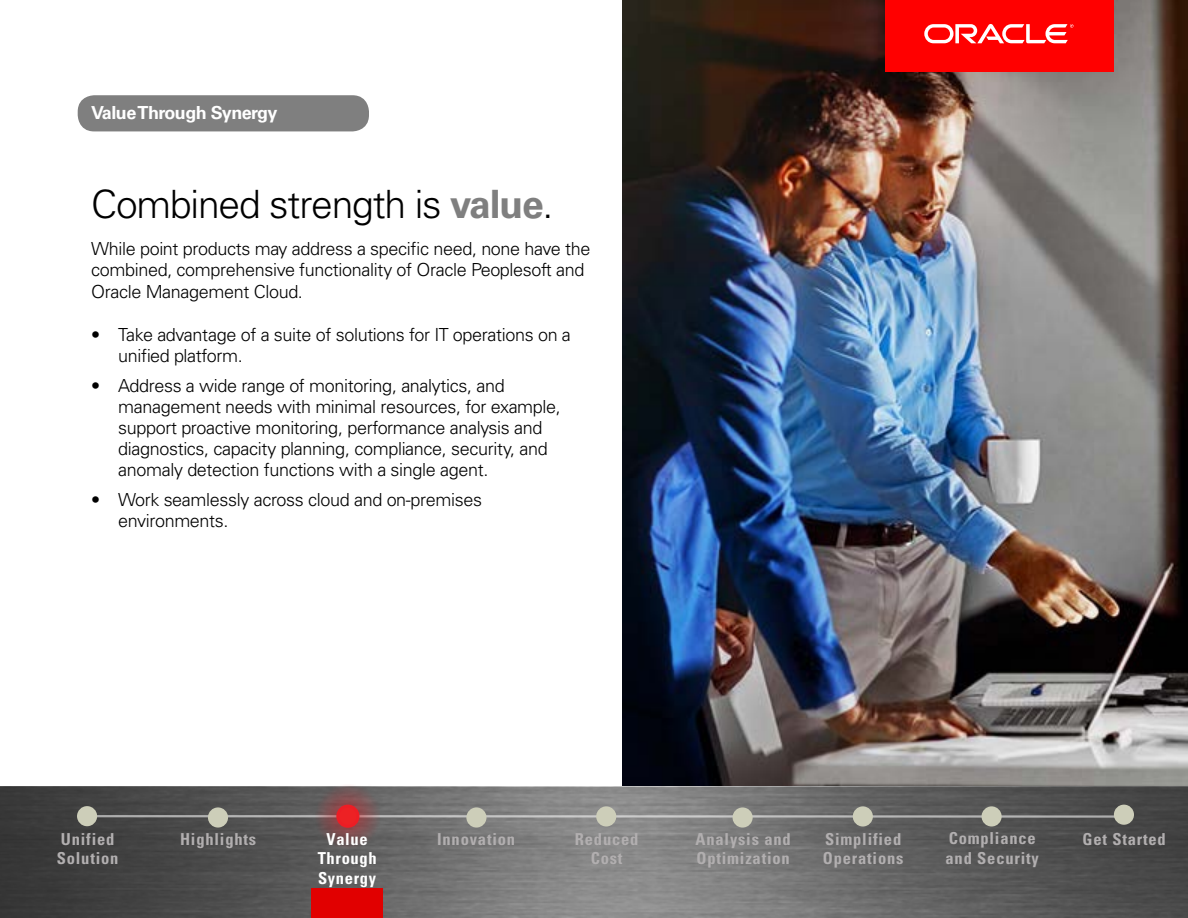
<style>
.page{position:relative;width:1188px;height:918px;background:#fff}
.page>*{position:absolute;margin:0;border:0;box-sizing:border-box;transform-origin:0 0}
.t1{font:300 39px "Univers LT Std";letter-spacing:-.03em;color:#000}
.t2{font:300 18px/21px "Univers LT Std";letter-spacing:-.02em;color:#000}
.t3{font:700 18px "Univers LT Std";letter-spacing:-.03em;color:#fff}
.t4{font:700 condensed 16.5px/19.5px "Univers LT Std";letter-spacing:.05em;color:#b2afb0}
.t5{font:700 condensed 16.5px/19.5px "Univers LT Std";letter-spacing:.04em;color:#fff;text-align:center}
.s1{font-weight:700;color:#7f7f7f}
</style>
<div class="page">
<img style="left:622px;top:0;width:566px;height:787px">
<div style="left:78px;top:95px;width:291px;height:36px;background:#7f7f7f;border-radius:16px"></div>
<div style="left:885px;top:0;width:229px;height:71px;background:#f00"></div>
<svg style="left:924px;top:24px;width:149px;height:19px"></svg>
<svg style="left:0;top:787px;width:1188px;height:131px;background:#616161"></svg>
<hr style="left:87px;top:815px;width:1037px;height:3px;background:#fff">
<div style="left:1114px;top:805px;width:20px;height:20px;background:#cdceb9;border-radius:50%"></div>
<div style="left:982px;top:806px;width:20px;height:21px;background:#cdceb9;border-radius:50%"></div>
<div style="left:853px;top:806px;width:20px;height:21px;background:#cdceb9;border-radius:50%"></div>
<div style="left:733px;top:807px;width:20px;height:21px;background:#cdceb9;border-radius:50%"></div>
<div style="left:596px;top:806px;width:20px;height:21px;background:#cdceb9;border-radius:50%"></div>
<div style="left:466px;top:807px;width:21px;height:21px;background:#cdceb9;border-radius:50%"></div>
<div style="left:208px;top:807px;width:20px;height:21px;background:#cdceb9;border-radius:50%"></div>
<div style="left:77px;top:806px;width:20px;height:20px;background:#cdceb9;border-radius:50%"></div>
<div style="left:314px;top:783px;width:66px;height:66px;background:#d2232a;opacity:.75"></div>
<div style="left:338px;top:806px;width:20px;height:20px;background:#ed2124;border-radius:50%"></div>
<div style="left:336px;top:805px;width:23px;height:23px;border:3px solid #ed1d24;border-radius:50%"></div>
<div style="left:311px;top:889px;width:72px;height:29px;background:#e10000"></div>
<p class="t3" style="left:91px;top:102px;width:188px">Value Through Synergy</p>
<h1 class="t1" style="left:91px;top:181px;width:464px">Combined strength is <span class="s1">value</span>.</h1>
<p class="t2" style="left:91px;top:238px;width:501px;line-height:21.6px">While point products may address a specific need, none have the combined, comprehensive functionality of Oracle Peoplesoft and<br>Oracle Management Cloud.</p>
<p class="t2" style="left:118px;top:324px;width:454px;text-indent:-27px">• Take advantage of a suite of solutions for IT operations on a unified platform.</p>
<p class="t2" style="left:118px;top:375px;width:444px;text-indent:-27px">• Address a wide range of monitoring, analytics, and management needs with minimal resources, for example, support proactive monitoring, performance analysis and diagnostics, capacity planning, compliance, security, and anomaly detection functions with a single agent.</p>
<p class="t2" style="left:118px;top:489px;width:365px;text-indent:-27px">• Work seamlessly across cloud and on-premises environments.</p>
<p class="t4" style="left:57px;top:829px;width:63px">Unified<br>Solution</p>
<p class="t4" style="left:180px;top:829px;width:78px">Highlights</p>
<p class="t5" style="left:318px;top:829px;width:60px">Value<br>Through<br>Synergy</p>
<p class="t4" style="left:437px;top:829px;width:80px">Innovation</p>
<p class="t4" style="left:575px;top:829px;width:65px;text-align:center">Reduced<br>Cost</p>
<p class="t4" style="left:696px;top:829px;width:97px">Analysis and<br>Optimization</p>
<p class="t4" style="left:823px;top:829px;width:82px">Simplified<br>Operations</p>
<p class="t4" style="left:946px;top:829px;width:95px">Compliance and Security</p>
<p class="t4" style="left:1082px;top:829px;width:85px">Get Started</p>
</div>
